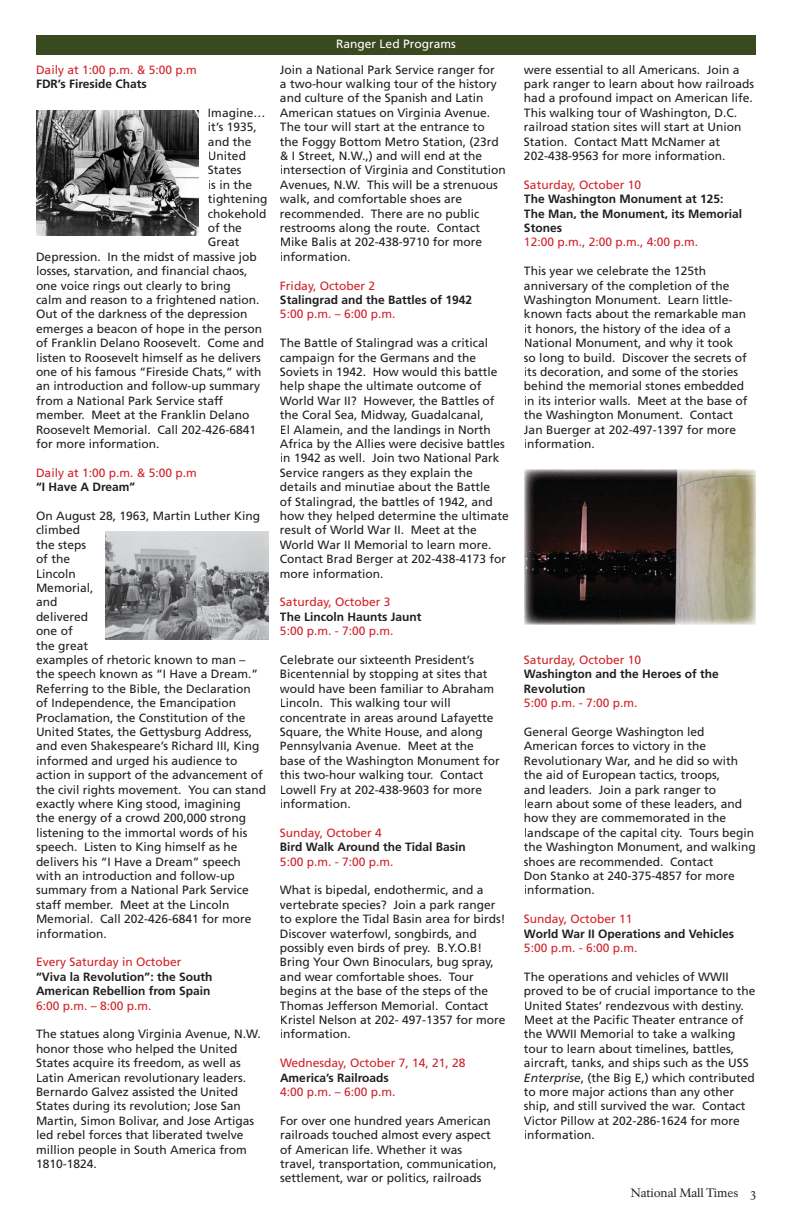
<style>
.page{position:relative;width:792px;height:1224px;background:#fff}
.page>*{position:absolute;margin:0;border:0;box-sizing:border-box;transform-origin:0 0}
.t1{font:12px/14.4px "Frutiger";color:#231f20}
.t2{font:12px "Frutiger";color:#d1232a}
.t3{font:700 12px/14.4px "Frutiger";color:#231f20}
.t4{font:12px "NPS Rawlinson";letter-spacing:-.005em;color:#231f20}
.t5{font:12px "Frutiger";color:#fff}
.s1{font-style:italic}
</style>
<div class="page">
<div style="left:36px;top:35px;width:720px;height:19px;background:#394a21"></div>
<img style="left:105px;top:531px;width:163px;height:108px">
<img style="left:36px;top:111px;width:162px;height:124px">
<img style="left:524px;top:470px;width:232px;height:154px">
<p class="t2" style="left:36px;top:62px;width:162px">Daily at 1:00 p.m. &amp; 5:00 p.m</p>
<p class="t3" style="left:36px;top:77px;width:112px">FDR’s Fireside Chats</p>
<p class="t1" style="left:208px;top:105px;width:59px">Imagine…</p>
<p class="t1" style="left:208px;top:120px;width:50px">it’s 1935,</p>
<p class="t1" style="left:208px;top:134px;width:45px">and the</p>
<p class="t1" style="left:208px;top:149px;width:40px">United</p>
<p class="t1" style="left:208px;top:163px;width:35px">States</p>
<p class="t1" style="left:208px;top:177px;width:46px">is in the</p>
<p class="t1" style="left:208px;top:192px;width:61px">tightening</p>
<p class="t1" style="left:208px;top:206px;width:60px">chokehold</p>
<p class="t1" style="left:208px;top:221px;width:36px">of the</p>
<p class="t1" style="left:208px;top:235px;width:33px">Great</p>
<p class="t1" style="left:36px;top:249px;width:222px">Depression. In the midst of massive job</p>
<p class="t1" style="left:36px;top:264px;width:213px">losses, starvation, and financial chaos,</p>
<p class="t1" style="left:36px;top:278px;width:196px">one voice rings out clearly to bring</p>
<p class="t1" style="left:36px;top:293px;width:225px">calm and reason to a frightened nation.</p>
<p class="t1" style="left:36px;top:307px;width:213px">Out of the darkness of the depression</p>
<p class="t1" style="left:36px;top:321px;width:228px">emerges a beacon of hope in the person</p>
<p class="t1" style="left:36px;top:336px;width:230px">of Franklin Delano Roosevelt. Come and</p>
<p class="t1" style="left:36px;top:350px;width:226px">listen to Roosevelt himself as he delivers</p>
<p class="t1" style="left:36px;top:365px;width:227px">one of his famous “Fireside Chats,” with</p>
<p class="t1" style="left:36px;top:379px;width:226px">an introduction and follow-up summary</p>
<p class="t1" style="left:36px;top:393px;width:189px">from a National Park Service staff</p>
<p class="t1" style="left:36px;top:408px;width:215px">member. Meet at the Franklin Delano</p>
<p class="t1" style="left:36px;top:422px;width:222px">Roosevelt Memorial. Call 202-426-6841</p>
<p class="t1" style="left:36px;top:437px;width:125px">for more information.</p>
<p class="t2" style="left:36px;top:465px;width:162px">Daily at 1:00 p.m. &amp; 5:00 p.m</p>
<p class="t3" style="left:36px;top:480px;width:101px">“I Have A Dream”</p>
<p class="t1" style="left:36px;top:509px;width:232px">On August 28, 1963, Martin Luther King climbed<br>the steps<br>of the<br>Lincoln<br>Memorial,<br>and<br>delivered<br>one of<br>the great<br>examples of rhetoric known to man – the speech known as “I Have a Dream.”<br>Referring to the Bible, the Declaration<br>of Independence, the Emancipation<br>Proclamation, the Constitution of the<br>United States, the Gettysburg Address, and even Shakespeare’s Richard III, King informed and urged his audience to action in support of the advancement of the civil rights movement. You can stand exactly where King stood, imagining<br>the energy of a crowd 200,000 strong listening to the immortal words of his speech. Listen to King himself as he delivers his “I Have a Dream” speech with an introduction and follow-up summary from a National Park Service staff member. Meet at the Lincoln<br>Memorial. Call 202-426-6841 for more information.</p>
<p class="t2" style="left:36px;top:955px;width:147px">Every Saturday in October</p>
<p class="t3" style="left:36px;top:969px;width:178px">“Viva la Revolution”: the South<br>American Rebellion from Spain</p>
<p class="t2" style="left:36px;top:998px;width:117px">6:00 p.m. – 8:00 p.m.</p>
<p class="t1" style="left:36px;top:1027px;width:226px">The statues along Virginia Avenue, N.W. honor those who helped the United States acquire its freedom, as well as Latin American revolutionary leaders.<br>Bernardo Galvez assisted the United States during its revolution; Jose San Martin, Simon Bolivar, and Jose Artigas led rebel forces that liberated twelve million people in South America from 1810-1824.</p>
<p class="t5" style="left:336px;top:37px;width:121px">Ranger Led Programs</p>
<p class="t1" style="left:280px;top:62px;width:227px">Join a National Park Service ranger for<br>a two-hour walking tour of the history and culture of the Spanish and Latin American statues on Virginia Avenue.<br>The tour will start at the entrance to the Foggy Bottom Metro Station, (23rd &amp; I Street, N.W.,) and will end at the intersection of Virginia and Constitution Avenues, N.W. This will be a strenuous walk, and comfortable shoes are recommended. There are no public restrooms along the route. Contact Mike Balis at 202-438-9710 for more information.</p>
<p class="t2" style="left:280px;top:278px;width:97px">Friday, October 2</p>
<p class="t3" style="left:280px;top:293px;width:194px">Stalingrad and the Battles of 1942</p>
<p class="t2" style="left:280px;top:307px;width:117px">5:00 p.m. – 6:00 p.m.</p>
<p class="t1" style="left:280px;top:336px;width:230px">The Battle of Stalingrad was a critical campaign for the Germans and the Soviets in 1942. How would this battle help shape the ultimate outcome of World War II? However, the Battles of the Coral Sea, Midway, Guadalcanal,<br>El Alamein, and the landings in North Africa by the Allies were decisive battles in 1942 as well. Join two National Park Service rangers as they explain the details and minutiae about the Battle<br>of Stalingrad, the battles of 1942, and how they helped determine the ultimate result of World War II. Meet at the World War II Memorial to learn more.<br>Contact Brad Berger at 202-438-4173 for more information.</p>
<p class="t2" style="left:280px;top:595px;width:112px">Saturday, October 3</p>
<p class="t3" style="left:280px;top:609px;width:143px">The Lincoln Haunts Jaunt</p>
<p class="t2" style="left:280px;top:624px;width:115px">5:00 p.m. - 7:00 p.m.</p>
<p class="t1" style="left:280px;top:653px;width:221px">Celebrate our sixteenth President’s Bicentennial by stopping at sites that would have been familiar to Abraham Lincoln. This walking tour will concentrate in areas around Lafayette Square, the White House, and along Pennsylvania Avenue. Meet at the base of the Washington Monument for this two-hour walking tour. Contact Lowell Fry at 202-438-9603 for more information.</p>
<p class="t2" style="left:280px;top:825px;width:103px">Sunday, October 4</p>
<p class="t3" style="left:280px;top:840px;width:187px">Bird Walk Around the Tidal Basin</p>
<p class="t2" style="left:280px;top:854px;width:115px">5:00 p.m. - 7:00 p.m.</p>
<p class="t1" style="left:280px;top:883px;width:227px">What is bipedal, endothermic, and a vertebrate species? Join a park ranger to explore the Tidal Basin area for birds!<br>Discover waterfowl, songbirds, and possibly even birds of prey. B.Y.O.B!<br>Bring Your Own Binoculars, bug spray, and wear comfortable shoes. Tour begins at the base of the steps of the Thomas Jefferson Memorial. Contact Kristel Nelson at 202- 497-1357 for more information.</p>
<p class="t2" style="left:280px;top:1056px;width:187px">Wednesday, October 7, 14, 21, 28</p>
<p class="t3" style="left:280px;top:1070px;width:110px">America’s Railroads</p>
<p class="t2" style="left:280px;top:1085px;width:117px">4:00 p.m. – 6:00 p.m.</p>
<p class="t1" style="left:280px;top:1113px;width:218px">For over one hundred years American railroads touched almost every aspect of American life. Whether it was travel, transportation, communication, settlement, war or politics, railroads</p>
<p class="t1" style="left:524px;top:62px;width:232px">were essential to all Americans. Join a park ranger to learn about how railroads had a profound impact on American life.<br>This walking tour of Washington, D.C. railroad station sites will start at Union Station. Contact Matt McNamer at 202-438-9563 for more information.</p>
<p class="t2" style="left:524px;top:177px;width:119px">Saturday, October 10</p>
<p class="t3" style="left:524px;top:192px;width:220px">The Washington Monument at 125:<br>The Man, the Monument, its Memorial<br>Stones</p>
<p class="t2" style="left:524px;top:235px;width:176px">12:00 p.m., 2:00 p.m., 4:00 p.m.</p>
<p class="t1" style="left:524px;top:264px;width:225px">This year we celebrate the 125th anniversary of the completion of the Washington Monument. Learn little&shy;known facts about the remarkable man it honors, the history of the idea of a National Monument, and why it took so long to build. Discover the secrets of its decoration, and some of the stories behind the memorial stones embedded in its interior walls. Meet at the base of the Washington Monument. Contact Jan Buerger at 202-497-1397 for more information.</p>
<p class="t2" style="left:524px;top:653px;width:119px">Saturday, October 10</p>
<p class="t3" style="left:524px;top:667px;width:196px">Washington and the Heroes of the<br>Revolution</p>
<p class="t2" style="left:524px;top:696px;width:115px">5:00 p.m. - 7:00 p.m.</p>
<p class="t1" style="left:524px;top:725px;width:233px">General George Washington led American forces to victory in the Revolutionary War, and he did so with the aid of European tactics, troops,<br>and leaders. Join a park ranger to<br>learn about some of these leaders, and how they are commemorated in the landscape of the capital city. Tours begin the Washington Monument, and walking shoes are recommended. Contact<br>Don Stanko at 240-375-4857 for more information.</p>
<p class="t2" style="left:524px;top:912px;width:110px">Sunday, October 11</p>
<p class="t3" style="left:524px;top:926px;width:212px">World War II Operations and Vehicles</p>
<p class="t2" style="left:524px;top:941px;width:115px">5:00 p.m. - 6:00 p.m.</p>
<p class="t1" style="left:524px;top:969px;width:233px">The operations and vehicles of WWII proved to be of crucial importance to the United States’ rendezvous with destiny.<br>Meet at the Pacific Theater entrance of the WWII Memorial to take a walking tour to learn about timelines, battles, aircraft, tanks, and ships such as the USS <span class="s1">Enterprise</span>, (the Big E,) which contributed to more major actions than any other ship, and still survived the war. Contact Victor Pillow at 202-286-1624 for more information.</p>
<p class="t4" style="left:631px;top:1186px;width:127px">National Mall Times 3</p>
</div>
